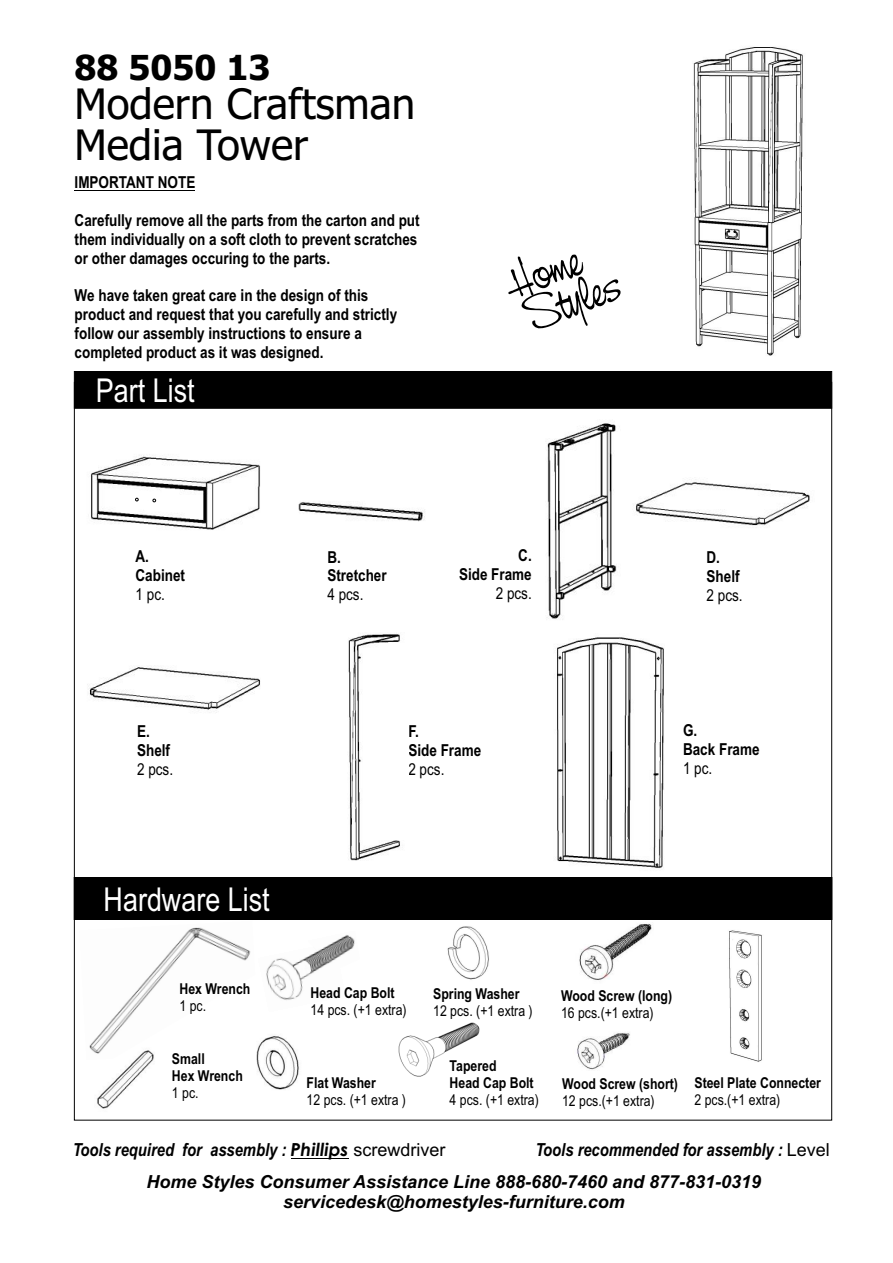
<style>
.page{position:relative;width:893px;height:1263px;background:#fff}
.page>*{position:absolute;margin:0;border:0;box-sizing:border-box;transform-origin:0 0}
.t1{font:42px/40.5px "Tahoma";color:#000}
.t2{font:700 34.5px "Tahoma";color:#000}
.t3{font:32.85px "Arial Narrow";color:#fff}
.t4{font:italic 700 18px/20.1px "Arial";color:#000;text-align:center}
.t5{font:italic 700 18px "Arial Narrow";color:#000}
.t6{font:700 16.5px/18.9px "Arial Narrow";color:#000}
.t7{font:16.5px "Arial Narrow";color:#000}
.t8{font:700 15px/17.1px "Arial Narrow";color:#000}
.t9{font:15px "Arial Narrow";color:#000}
.s1{font-family:"Century Gothic"}
.s2{font-family:"Arial";font-weight:400;font-style:normal}
</style>
<div class="page">
<img style="left:547px;top:423px;width:70px;height:196px">
<img style="left:579px;top:923px;width:73px;height:57px">
<img style="left:729px;top:930px;width:33px;height:132px">
<img style="left:447px;top:926px;width:42px;height:54px">
<img style="left:398px;top:1022px;width:82px;height:55px">
<img style="left:97px;top:1060px;width:56px;height:49px">
<img style="left:298px;top:502px;width:127px;height:20px">
<img style="left:91px;top:455px;width:169px;height:75px">
<img style="left:89px;top:927px;width:162px;height:133px">
<svg style="left:508px;top:255px;width:113px;height:74px"></svg>
<div style="left:74px;top:877px;width:758px;height:43px;background:#000"></div>
<hr style="left:75px;top:190px;width:120px;height:1px;background:#000">
<div style="left:74px;top:371px;width:758px;height:38px;background:#000"></div>
<img style="left:266px;top:958px;width:49px;height:42px">
<img style="left:304px;top:935px;width:51px;height:36px">
<img style="left:249px;top:1030px;width:50px;height:60px">
<hr style="left:291px;top:1158px;width:57px;height:1px;background:#000">
<svg style="left:135px;top:498px;width:4px;height:3px"></svg>
<svg style="left:152px;top:499px;width:4px;height:3px"></svg>
<img style="left:693px;top:47px;width:110px;height:309px">
<img style="left:348px;top:634px;width:52px;height:227px">
<img style="left:557px;top:637px;width:107px;height:232px">
<img style="left:87px;top:667px;width:174px;height:46px">
<img style="left:636px;top:482px;width:174px;height:44px">
<img style="left:577px;top:1033px;width:53px;height:37px">
<h2 class="t2" style="left:74px;top:53px;width:198px">88 5050 13</h2>
<h1 class="t1" style="left:74px;top:87px;width:342px">Modern Craftsman<br>Media Tower</h1>
<p class="t6" style="left:75px;top:174px;width:122px">IMPORTANT NOTE</p>
<p class="t6" style="left:75px;top:212px;width:347px">Carefully remove all the parts from the carton and put them individually on a soft cloth to prevent scratches or other damages occuring to the parts.</p>
<p class="t6" style="left:75px;top:288px;width:324px">We have taken great care in the design of this product and request that you carefully and strictly follow our assembly instructions to ensure a completed product as it was designed.</p>
<h3 class="t3" style="left:96px;top:378px;width:100px">Part List</h3>
<p class="t6" style="left:136px;top:549px;width:51px">A.<br>Cabinet</p>
<p class="t7" style="left:136px;top:588px;width:31px">1 pc.</p>
<p class="t6" style="left:327px;top:549px;width:61px">B.<br>Stretcher</p>
<p class="t7" style="left:327px;top:588px;width:37px">4 pcs.</p>
<p class="t6" style="left:459px;top:548px;width:74px;text-align:right">C.<br>Side Frame</p>
<p class="t7" style="left:496px;top:587px;width:37px">2 pcs.</p>
<p class="t6" style="left:706px;top:549px;width:35px">D.<br>Shelf</p>
<p class="t7" style="left:706px;top:589px;width:38px">2 pcs.</p>
<p class="t6" style="left:137px;top:723px;width:35px">E.<br>Shelf</p>
<p class="t7" style="left:137px;top:763px;width:38px">2 pcs.</p>
<p class="t6" style="left:408px;top:724px;width:74px">F.<br>Side Frame</p>
<p class="t7" style="left:408px;top:763px;width:38px">2 pcs.</p>
<p class="t6" style="left:683px;top:722px;width:78px">G.<br>Back Frame</p>
<p class="t7" style="left:683px;top:762px;width:31px">1 pc.</p>
<h3 class="t3" style="left:104px;top:887px;width:168px">Hardware List</h3>
<p class="t8" style="left:180px;top:981px;width:72px">Hex Wrench</p>
<p class="t9" style="left:180px;top:1000px;width:28px">1 pc.</p>
<p class="t8" style="left:172px;top:1052px;width:72px">Small<br>Hex Wrench</p>
<p class="t9" style="left:172px;top:1087px;width:28px">1 pc.</p>
<p class="t8" style="left:311px;top:985px;width:86px">Head Cap Bolt</p>
<p class="t9" style="left:311px;top:1004px;width:98px">14 pcs. (+1 extra)</p>
<p class="t8" style="left:307px;top:1075px;width:71px">Flat Washer</p>
<p class="t9" style="left:307px;top:1094px;width:101px">12 pcs. (+1 extra )</p>
<p class="t8" style="left:433px;top:986px;width:88px">Spring Washer</p>
<p class="t9" style="left:433px;top:1005px;width:101px">12 pcs. (+1 extra )</p>
<p class="t8" style="left:450px;top:1058px;width:86px">Tapered<br>Head Cap Bolt</p>
<p class="t9" style="left:450px;top:1094px;width:91px">4 pcs. (+1 extra)</p>
<p class="t8" style="left:561px;top:989px;width:113px">Wood Screw (long)</p>
<p class="t9" style="left:561px;top:1007px;width:94px">16 pcs.(+1 extra)</p>
<p class="t8" style="left:562px;top:1076px;width:117px">Wood Screw (short)</p>
<p class="t9" style="left:562px;top:1095px;width:94px">12 pcs.(+1 extra)</p>
<p class="t8" style="left:694px;top:1075px;width:128px">Steel Plate Connecter</p>
<p class="t9" style="left:694px;top:1094px;width:87px">2 pcs.(+1 extra)</p>
<p class="t5" style="left:73px;top:1143px;width:374px">Tools required for assembly : <span class="s1">Phillips</span> <span class="s2">screwdriver</span></p>
<p class="t5" style="left:536px;top:1143px;width:296px">Tools recommended for assembly : <span class="s2">Level</span></p>
<p class="t4" style="left:147px;top:1173px;width:616px">Home Styles Consumer Assistance Line 888-680-7460 and 877-831-0319 servicedesk@homestyles-furniture.com</p>
</div>
